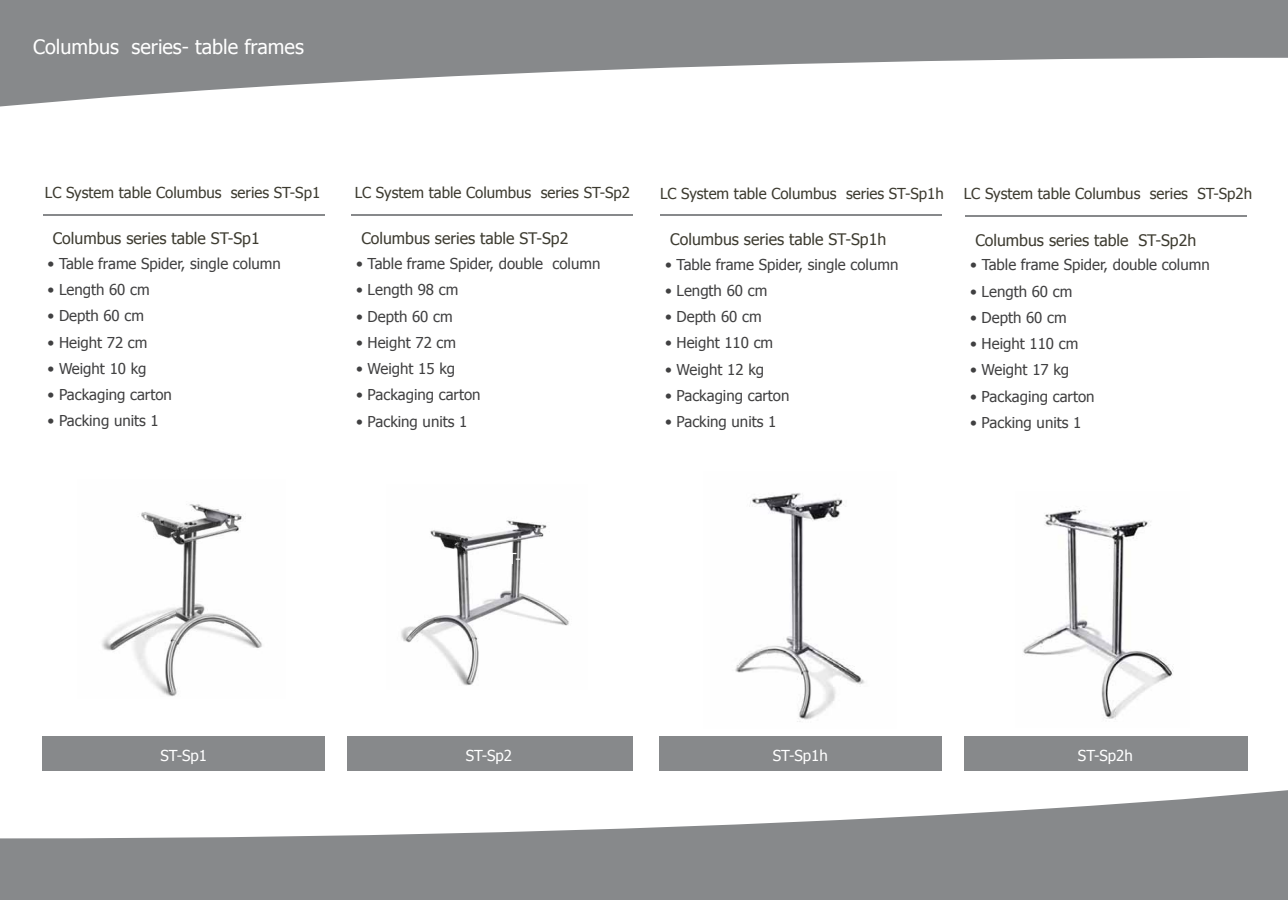
<style>
.page{position:relative;width:1288px;height:900px;background:#fff}
.page>*{position:absolute;margin:0;border:0;box-sizing:border-box;transform-origin:0 0}
.t1{font:19.88px "Tahoma";color:#fff}
.t2{font:15.88px "Tahoma";color:#3d3b30}
.t3{font:15.12px "Tahoma";color:#3d3b30}
.t4{font:15.12px "Tahoma";color:#fff}
.t5{font:15px "Tahoma";color:#404041}
</style>
<div class="page">
<svg style="left:0;top:0;width:1288px;height:107px;fill:#87898b"></svg>
<div style="left:34px;top:39px;width:270px;height:15px;background:#87898b"></div>
<svg style="left:0;top:790px;width:1288px;height:110px;fill:#87898b"></svg>
<hr style="left:43px;top:214px;width:282px;height:1px;background:#87898b">
<hr style="left:351px;top:214px;width:282px;height:2px;background:#87898b">
<hr style="left:660px;top:215px;width:282px;height:1px;background:#87898b">
<hr style="left:965px;top:215px;width:282px;height:2px;background:#87898b">
<img style="left:102px;top:504px;width:160px;height:193px">
<img style="left:401px;top:520px;width:168px;height:166px">
<img style="left:735px;top:493px;width:130px;height:229px">
<img style="left:1023px;top:508px;width:151px;height:212px">
<div style="left:42px;top:736px;width:283px;height:35px;background:#87898b"></div>
<div style="left:348px;top:736px;width:284px;height:35px;background:#87898b"></div>
<div style="left:659px;top:736px;width:282px;height:35px;background:#87898b"></div>
<div style="left:964px;top:736px;width:284px;height:35px;background:#87898b"></div>
<h1 class="t1" style="left:33px;top:34px;width:272px">Columbus series- table frames</h1>
<p class="t3" style="left:45px;top:182px;width:277px">LC System table Columbus series ST-Sp1</p>
<p class="t2" style="left:53px;top:228px;width:208px">Columbus series table ST-Sp1</p>
<p class="t5" style="left:47px;top:253px;width:235px">• Table frame Spider, single column</p>
<p class="t5" style="left:47px;top:280px;width:104px">• Length 60 cm</p>
<p class="t5" style="left:47px;top:306px;width:98px">• Depth 60 cm</p>
<p class="t5" style="left:47px;top:332px;width:101px">• Height 72 cm</p>
<p class="t5" style="left:47px;top:358px;width:101px">• Weight 10 kg</p>
<p class="t5" style="left:47px;top:385px;width:126px">• Packaging carton</p>
<p class="t5" style="left:47px;top:411px;width:113px">• Packing units 1</p>
<p class="t3" style="left:355px;top:183px;width:277px">LC System table Columbus series ST-Sp2</p>
<p class="t2" style="left:361px;top:228px;width:208px">Columbus series table ST-Sp2</p>
<p class="t5" style="left:356px;top:254px;width:246px">• Table frame Spider, double column</p>
<p class="t5" style="left:356px;top:280px;width:104px">• Length 98 cm</p>
<p class="t5" style="left:356px;top:306px;width:98px">• Depth 60 cm</p>
<p class="t5" style="left:356px;top:332px;width:101px">• Height 72 cm</p>
<p class="t5" style="left:356px;top:359px;width:101px">• Weight 15 kg</p>
<p class="t5" style="left:356px;top:385px;width:126px">• Packaging carton</p>
<p class="t5" style="left:356px;top:411px;width:113px">• Packing units 1</p>
<p class="t3" style="left:660px;top:183px;width:285px">LC System table Columbus series ST-Sp1h</p>
<p class="t2" style="left:670px;top:228px;width:217px">Columbus series table ST-Sp1h</p>
<p class="t5" style="left:665px;top:254px;width:235px">• Table frame Spider, single column</p>
<p class="t5" style="left:665px;top:280px;width:104px">• Length 60 cm</p>
<p class="t5" style="left:665px;top:307px;width:98px">• Depth 60 cm</p>
<p class="t5" style="left:665px;top:333px;width:110px">• Height 110 cm</p>
<p class="t5" style="left:665px;top:359px;width:101px">• Weight 12 kg</p>
<p class="t5" style="left:665px;top:385px;width:126px">• Packaging carton</p>
<p class="t5" style="left:665px;top:412px;width:113px">• Packing units 1</p>
<p class="t3" style="left:963px;top:184px;width:290px">LC System table Columbus series ST-Sp2h</p>
<p class="t2" style="left:975px;top:229px;width:222px">Columbus series table ST-Sp2h</p>
<p class="t5" style="left:970px;top:255px;width:241px">• Table frame Spider, double column</p>
<p class="t5" style="left:970px;top:281px;width:104px">• Length 60 cm</p>
<p class="t5" style="left:970px;top:307px;width:98px">• Depth 60 cm</p>
<p class="t5" style="left:970px;top:334px;width:110px">• Height 110 cm</p>
<p class="t5" style="left:970px;top:360px;width:101px">• Weight 17 kg</p>
<p class="t5" style="left:970px;top:386px;width:126px">• Packaging carton</p>
<p class="t5" style="left:970px;top:412px;width:113px">• Packing units 1</p>
<p class="t4" style="left:161px;top:746px;width:48px">ST-Sp1</p>
<p class="t4" style="left:773px;top:746px;width:56px">ST-Sp1h</p>
<p class="t4" style="left:1078px;top:746px;width:56px">ST-Sp2h</p>
<p class="t4" style="left:466px;top:746px;width:48px">ST-Sp2</p>
</div>
